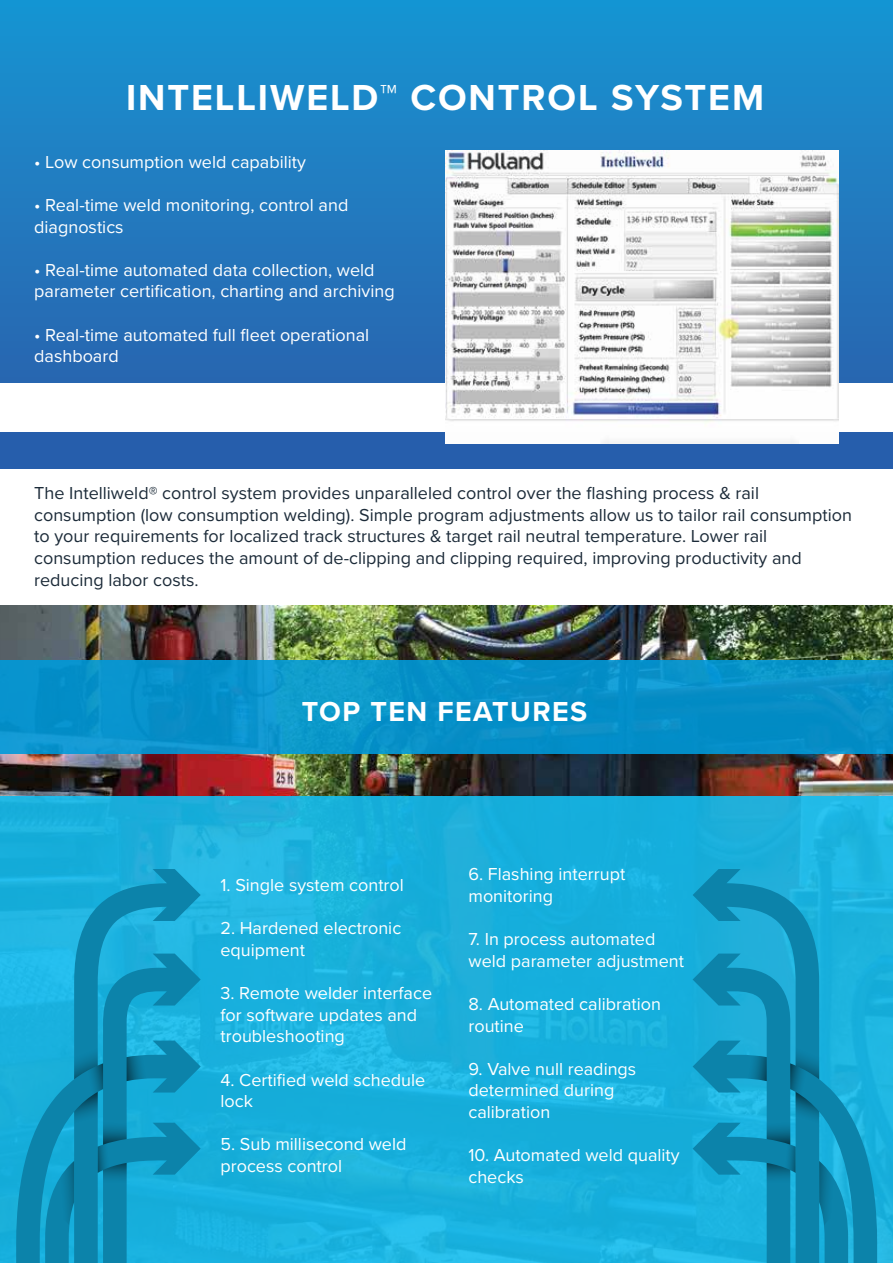
<style>
.page{position:relative;width:893px;height:1263px;background:#fff}
.page>*{position:absolute;margin:0;border:0;box-sizing:border-box;transform-origin:0 0}
.t1{font:700 37.5px "Proxima Nova";letter-spacing:.05em;color:#fff}
.t2{font:700 28.5px "Proxima Nova";letter-spacing:.05em;color:#fff}
.t3{font:18px/21.6px "Proxima Nova";color:#fff}
.t4{font:18px/21.6px "Proxima Nova";color:#1c2b39}
</style>
<div class="page">
<img style="left:0;top:605px;width:893px;height:191px">
<div style="left:0;top:432px;width:893px;height:36px;background:#265eac"></div>
<div style="left:0;top:0;width:893px;height:382px;background:linear-gradient(to bottom,#1794d2,#2965b0)"></div>
<img style="left:445px;top:150px;width:394px;height:294px">
<div style="left:0;top:660px;width:893px;height:93px;background:linear-gradient(to right,#0a94cc,#078fc7)"></div>
<svg style="left:0;top:796px;width:893px;height:467px;background:#1ab0dd"></svg>
<svg style="left:74px;top:869px;width:127px;height:84px;background:#18a1cc"></svg>
<svg style="left:16px;top:953px;width:185px;height:310px;background:#139ac4"></svg>
<svg style="left:693px;top:869px;width:126px;height:84px;background:#179fc9"></svg>
<svg style="left:693px;top:953px;width:184px;height:310px;background:#149ac3"></svg>
<h1 class="t1" style="left:126px;top:69px;width:639px">INTELLIWELD™ CONTROL SYSTEM</h1>
<p class="t3" style="left:34px;top:150px;width:273px">• Low consumption weld capability</p>
<p class="t3" style="left:34px;top:193px;width:316px">• Real-time weld monitoring, control and diagnostics</p>
<p class="t3" style="left:34px;top:258px;width:362px">• Real-time automated data collection, weld parameter certification, charting and archiving</p>
<p class="t3" style="left:34px;top:323px;width:337px">• Real-time automated full fleet operational dashboard</p>
<p class="t4" style="left:34px;top:481px;width:819px">The Intelliweld® control system provides unparalleled control over the flashing process &amp; rail consumption (low consumption welding). Simple program adjustments allow us to tailor rail consumption to your requirements for localized track structures &amp; target rail neutral temperature. Lower rail consumption reduces the amount of de-clipping and clipping required, improving productivity and reducing labor costs.</p>
<h2 class="t2" style="left:302px;top:690px;width:287px">TOP TEN FEATURES</h2>
<p class="t3" style="left:220px;top:873px;width:185px">1. Single system control</p>
<p class="t3" style="left:220px;top:917px;width:182px">2. Hardened electronic equipment</p>
<p class="t3" style="left:220px;top:981px;width:213px">3. Remote welder interface for software updates and troubleshooting</p>
<p class="t3" style="left:220px;top:1068px;width:206px">4. Certified weld schedule lock</p>
<p class="t3" style="left:220px;top:1133px;width:187px">5. Sub millisecond weld process control</p>
<p class="t3" style="left:468px;top:863px;width:158px">6. Flashing interrupt monitoring</p>
<p class="t3" style="left:468px;top:927px;width:217px">7. In process automated weld parameter adjustment</p>
<p class="t3" style="left:468px;top:992px;width:194px">8. Automated calibration routine</p>
<p class="t3" style="left:468px;top:1057px;width:169px">9. Valve null readings determined during calibration</p>
<p class="t3" style="left:468px;top:1143px;width:213px">10. Automated weld quality checks</p>
</div>
